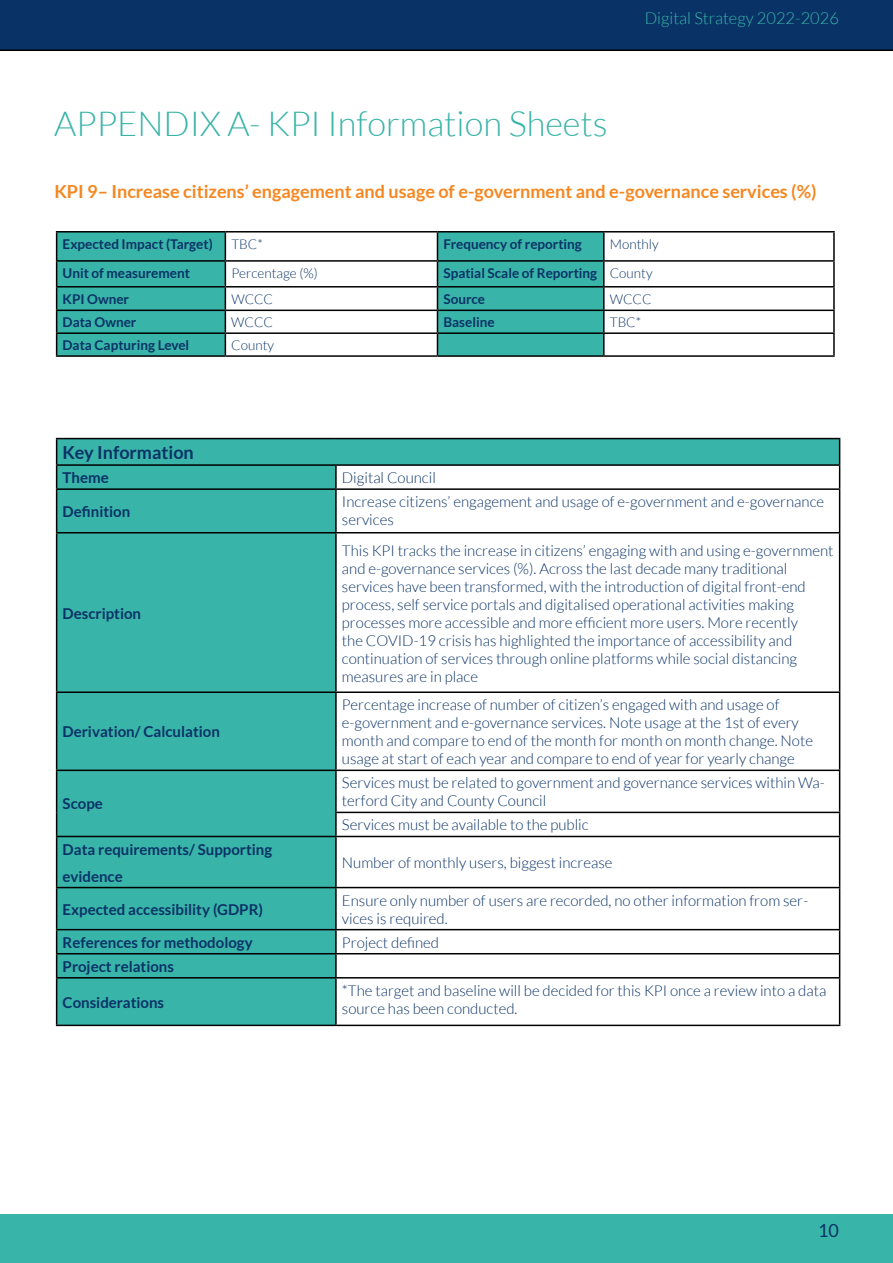
<style>
.page{position:relative;width:893px;height:1263px;background:#fff}
.page>*{position:absolute;margin:0;border:0;box-sizing:border-box;transform-origin:0 0}
.t1{font:300 34.5px "Lato";color:#39b4a8}
.t2{font:700 18px "Lato";color:#f6861f}
.t3{font:700 18px "Lato";color:#093266}
.t4{font:18px "Lato";color:#093266}
.t5{font:300 16.5px "Lato";color:#39b4a8}
.t6{font:300 15px/18px "Lato";color:#093266}
.t7{font:700 15px/27px "Lato";color:#093266}
.t8{font:700 13.5px "Lato";color:#093266}
.t9{font:300 13.5px "Lato";color:#093266}
.s1{font-weight:300}
</style>
<div class="page">
<div style="left:0;top:0;width:893px;height:51px;background:#093266"></div>
<div style="left:0;top:1214px;width:893px;height:49px;background:#39b4a8"></div>
<svg style="left:57px;top:233px;width:546px;height:122px;fill:#39b4a8"></svg>
<hr style="left:56px;top:231px;width:169px;height:2px;background:#000">
<hr style="left:225px;top:231px;width:212px;height:2px;background:#000">
<hr style="left:437px;top:231px;width:167px;height:2px;background:#000">
<hr style="left:604px;top:231px;width:231px;height:2px;background:#000">
<hr style="left:603px;top:233px;width:2px;height:27px;background:#000">
<hr style="left:833px;top:233px;width:2px;height:27px;background:#000">
<hr style="left:56px;top:260px;width:169px;height:2px;background:#000">
<hr style="left:225px;top:260px;width:212px;height:2px;background:#000">
<hr style="left:437px;top:260px;width:167px;height:2px;background:#000">
<hr style="left:604px;top:260px;width:231px;height:2px;background:#000">
<hr style="left:603px;top:262px;width:2px;height:24px;background:#000">
<hr style="left:833px;top:262px;width:2px;height:24px;background:#000">
<hr style="left:56px;top:286px;width:169px;height:2px;background:#000">
<hr style="left:225px;top:286px;width:212px;height:2px;background:#000">
<hr style="left:437px;top:286px;width:167px;height:2px;background:#000">
<hr style="left:604px;top:286px;width:231px;height:2px;background:#000">
<hr style="left:603px;top:288px;width:2px;height:22px;background:#000">
<hr style="left:833px;top:288px;width:2px;height:22px;background:#000">
<hr style="left:56px;top:310px;width:169px;height:1px;background:#000">
<hr style="left:225px;top:310px;width:212px;height:1px;background:#000">
<hr style="left:437px;top:310px;width:167px;height:1px;background:#000">
<hr style="left:604px;top:310px;width:231px;height:1px;background:#000">
<hr style="left:603px;top:311px;width:2px;height:21px;background:#000">
<hr style="left:833px;top:311px;width:2px;height:21px;background:#000">
<hr style="left:56px;top:332px;width:169px;height:2px;background:#000">
<svg style="left:56px;top:233px;width:1px;height:122px"></svg>
<hr style="left:225px;top:332px;width:212px;height:2px;background:#000">
<svg style="left:225px;top:233px;width:1px;height:122px"></svg>
<hr style="left:437px;top:332px;width:167px;height:2px;background:#000">
<svg style="left:437px;top:233px;width:1px;height:122px"></svg>
<hr style="left:604px;top:332px;width:231px;height:2px;background:#000">
<hr style="left:603px;top:334px;width:2px;height:21px;background:#000">
<hr style="left:833px;top:334px;width:2px;height:21px;background:#000">
<hr style="left:56px;top:355px;width:169px;height:2px;background:#000">
<hr style="left:225px;top:355px;width:212px;height:2px;background:#000">
<hr style="left:437px;top:355px;width:167px;height:2px;background:#000">
<hr style="left:604px;top:355px;width:231px;height:2px;background:#000">
<svg style="left:57px;top:439px;width:782px;height:586px"></svg>
<hr style="left:56px;top:438px;width:280px;height:1px;background:#000">
<hr style="left:336px;top:438px;width:504px;height:1px;background:#000">
<hr style="left:56px;top:464px;width:280px;height:2px;background:#000">
<svg style="left:56px;top:439px;width:1px;height:49px"></svg>
<hr style="left:336px;top:464px;width:504px;height:2px;background:#000">
<hr style="left:335px;top:466px;width:2px;height:22px;background:#000">
<svg style="left:839px;top:439px;width:1px;height:49px"></svg>
<hr style="left:56px;top:488px;width:280px;height:2px;background:#000">
<hr style="left:56px;top:490px;width:1px;height:42px;background:#000">
<hr style="left:336px;top:488px;width:504px;height:2px;background:#000">
<hr style="left:335px;top:490px;width:2px;height:42px;background:#000">
<hr style="left:839px;top:490px;width:1px;height:42px;background:#000">
<hr style="left:56px;top:532px;width:280px;height:1px;background:#000">
<hr style="left:56px;top:533px;width:1px;height:158px;background:#000">
<hr style="left:336px;top:532px;width:504px;height:1px;background:#000">
<hr style="left:335px;top:533px;width:2px;height:158px;background:#000">
<hr style="left:839px;top:533px;width:1px;height:158px;background:#000">
<hr style="left:56px;top:691px;width:280px;height:2px;background:#000">
<hr style="left:56px;top:693px;width:1px;height:76px;background:#000">
<hr style="left:336px;top:691px;width:504px;height:2px;background:#000">
<hr style="left:335px;top:693px;width:2px;height:76px;background:#000">
<hr style="left:839px;top:693px;width:1px;height:76px;background:#000">
<hr style="left:56px;top:769px;width:280px;height:2px;background:#000">
<hr style="left:56px;top:771px;width:1px;height:41px;background:#000">
<hr style="left:336px;top:769px;width:504px;height:2px;background:#000">
<hr style="left:335px;top:771px;width:2px;height:41px;background:#000">
<hr style="left:839px;top:771px;width:1px;height:41px;background:#000">
<svg style="left:56px;top:812px;width:1px;height:24px"></svg>
<hr style="left:335px;top:812px;width:505px;height:1px;background:#000">
<hr style="left:335px;top:813px;width:2px;height:23px;background:#000">
<svg style="left:839px;top:813px;width:1px;height:23px"></svg>
<hr style="left:56px;top:836px;width:280px;height:1px;background:#000">
<hr style="left:56px;top:837px;width:1px;height:50px;background:#000">
<hr style="left:336px;top:836px;width:504px;height:1px;background:#000">
<hr style="left:335px;top:837px;width:2px;height:50px;background:#000">
<hr style="left:839px;top:837px;width:1px;height:50px;background:#000">
<hr style="left:56px;top:887px;width:280px;height:1px;background:#000">
<hr style="left:56px;top:888px;width:1px;height:41px;background:#000">
<hr style="left:336px;top:887px;width:504px;height:1px;background:#000">
<hr style="left:335px;top:888px;width:2px;height:41px;background:#000">
<hr style="left:839px;top:888px;width:1px;height:41px;background:#000">
<hr style="left:56px;top:929px;width:280px;height:1px;background:#000">
<hr style="left:336px;top:929px;width:504px;height:1px;background:#000">
<hr style="left:335px;top:930px;width:2px;height:23px;background:#000">
<hr style="left:56px;top:953px;width:280px;height:1px;background:#000">
<svg style="left:56px;top:930px;width:1px;height:47px"></svg>
<hr style="left:336px;top:953px;width:504px;height:1px;background:#000">
<hr style="left:335px;top:954px;width:2px;height:23px;background:#000">
<svg style="left:839px;top:930px;width:1px;height:47px"></svg>
<hr style="left:56px;top:977px;width:280px;height:1px;background:#000">
<hr style="left:56px;top:978px;width:1px;height:47px;background:#000">
<hr style="left:336px;top:977px;width:504px;height:1px;background:#000">
<hr style="left:335px;top:978px;width:2px;height:47px;background:#000">
<hr style="left:839px;top:978px;width:1px;height:47px;background:#000">
<hr style="left:56px;top:1025px;width:280px;height:1px;background:#000">
<hr style="left:336px;top:1025px;width:504px;height:1px;background:#000">
<h1 class="t1" style="left:54px;top:105px;width:555px">APPENDIX A- KPI Information Sheets</h1>
<p class="t5" style="left:645px;top:9px;width:196px">Digital Strategy 2022-2026</p>
<p class="t2" style="left:54px;top:181px;width:764px">KPI 9– Increase citizens’ engagement and usage of e-government and e-governance services (%)</p>
<p class="t8" style="left:63px;top:236px;width:152px">Expected Impact (Target)</p>
<p class="t9" style="left:231px;top:237px;width:33px">TBC*</p>
<p class="t8" style="left:443px;top:236px;width:140px">Frequency of reporting</p>
<p class="t9" style="left:610px;top:237px;width:50px">Monthly</p>
<p class="t8" style="left:63px;top:265px;width:129px">Unit of measurement</p>
<p class="t9" style="left:231px;top:266px;width:88px">Percentage (%)</p>
<p class="t8" style="left:443px;top:265px;width:211px">Spatial Scale of Reporting <span class="s1">County</span></p>
<p class="t8" style="left:63px;top:291px;width:68px">KPI Owner</p>
<p class="t9" style="left:231px;top:292px;width:43px">WCCC</p>
<p class="t8" style="left:443px;top:291px;width:43px">Source</p>
<p class="t9" style="left:610px;top:292px;width:43px">WCCC</p>
<p class="t8" style="left:63px;top:314px;width:75px">Data Owner</p>
<p class="t9" style="left:231px;top:315px;width:43px">WCCC</p>
<p class="t8" style="left:443px;top:314px;width:53px">Baseline</p>
<p class="t9" style="left:610px;top:315px;width:33px">TBC*</p>
<p class="t8" style="left:63px;top:337px;width:128px">Data Capturing Level</p>
<p class="t9" style="left:231px;top:338px;width:44px">County</p>
<p class="t3" style="left:63px;top:442px;width:133px">Key Information</p>
<p class="t7" style="left:63px;top:464px;width:48px">Theme</p>
<p class="t6" style="left:342px;top:469px;width:95px">Digital Council</p>
<p class="t7" style="left:63px;top:498px;width:69px">Definition</p>
<p class="t6" style="left:342px;top:493px;width:484px">Increase citizens’ engagement and usage of e-government and e-governance services</p>
<p class="t7" style="left:63px;top:599px;width:80px">Description</p>
<p class="t7" style="left:63px;top:718px;width:159px">Derivation/ Calculation</p>
<p class="t7" style="left:63px;top:790px;width:42px">Scope</p>
<p class="t7" style="left:63px;top:835px;width:211px">Data requirements/ Supporting evidence</p>
<p class="t6" style="left:342px;top:541px;width:493px">This KPI tracks the increase in citizens’ engaging with and using e-government and e-governance services (%). Across the last decade many traditional services have been transformed, with the introduction of digital front-end process, self service portals and digitalised operational activities making processes more accessible and more efficient more users. More recently<br>the COVID-19 crisis has highlighted the importance of accessibility and continuation of services through online platforms while social distancing measures are in place</p>
<p class="t6" style="left:342px;top:696px;width:473px">Percentage increase of number of citizen’s engaged with and usage of e-government and e-governance services. Note usage at the 1st of every month and compare to end of the month for month on month change. Note usage at start of each year and compare to end of year for yearly change</p>
<p class="t6" style="left:342px;top:774px;width:484px">Services must be related to government and governance services within Wa&shy;terford City and County Council</p>
<p class="t6" style="left:342px;top:816px;width:248px">Services must be available to the public</p>
<p class="t6" style="left:342px;top:854px;width:272px">Number of monthly users, biggest increase</p>
<p class="t7" style="left:63px;top:895px;width:202px">Expected accessibility (GDPR)</p>
<p class="t6" style="left:342px;top:891px;width:468px">Ensure only number of users are recorded, no other information from ser&shy;vices is required.</p>
<p class="t7" style="left:63px;top:928px;width:192px">References for methodology</p>
<p class="t6" style="left:342px;top:933px;width:99px">Project defined</p>
<p class="t7" style="left:63px;top:953px;width:113px">Project relations</p>
<p class="t7" style="left:63px;top:988px;width:103px">Considerations</p>
<p class="t6" style="left:342px;top:981px;width:486px">*The target and baseline will be decided for this KPI once a review into a data source has been conducted.</p>
<p class="t4" style="left:818px;top:1220px;width:22px">10</p>
</div>
